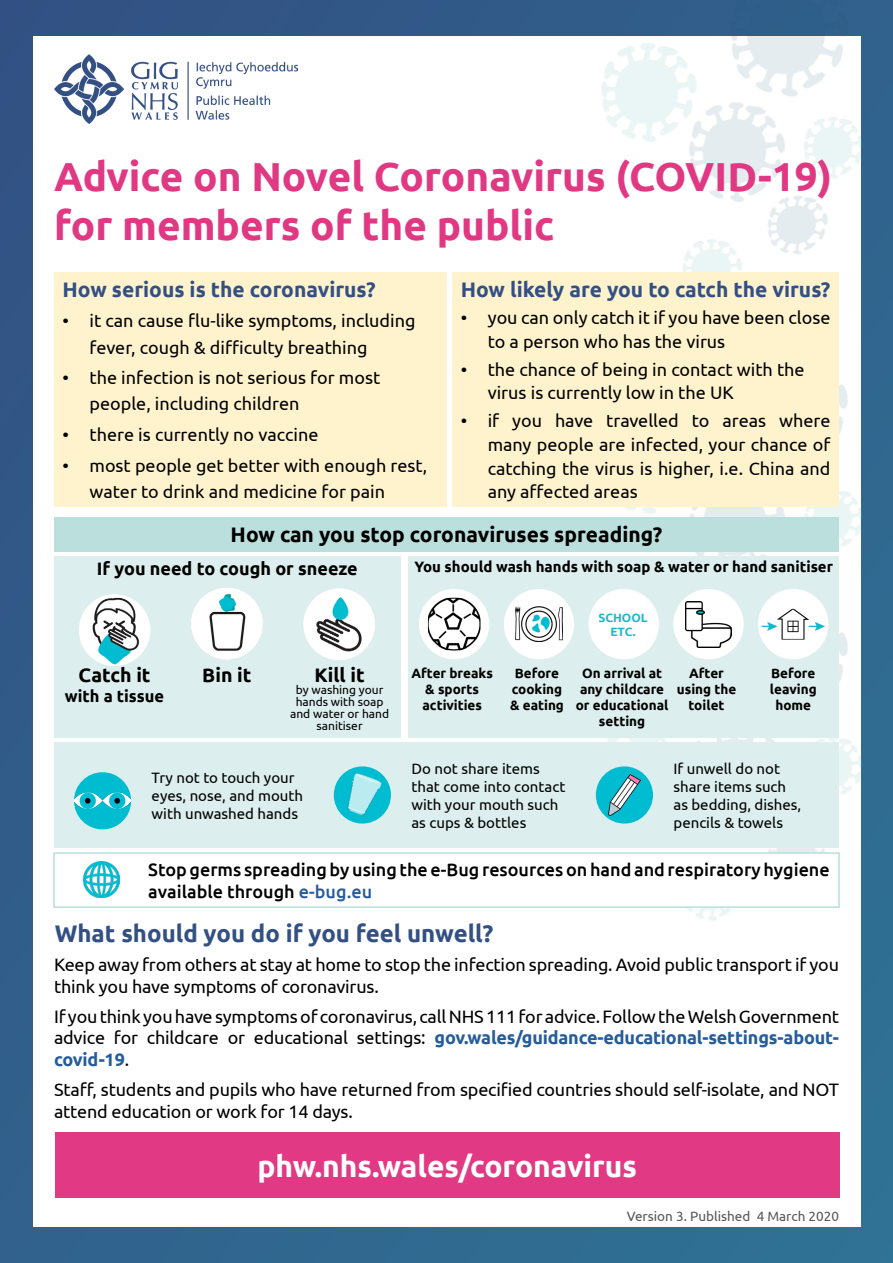
<style>
.page{position:relative;width:893px;height:1263px;background:#fff}
.page>*{position:absolute;margin:0;border:0;box-sizing:border-box;transform-origin:0 0}
.t1{font:700 40.5px/48.6px "Ubuntu";color:#e03882}
.t2{font:700 30px "Ubuntu";color:#fff}
.t3{font:700 24px "Ubuntu";color:#335084}
.t4{font:700 21px "Ubuntu";color:#335084}
.t5{font:700 21px "Ubuntu";color:#000}
.t6{font:700 19.5px "Ubuntu";color:#000}
.t7{font:18px/23.5px "Ubuntu";color:#000}
.t8{font:500 18px/21.6px "Ubuntu";color:#000}
.t9{font:700 18px "Ubuntu";color:#000}
.t10{font:700 16.5px "Ubuntu";color:#000}
.t11{font:15px/18px "Ubuntu";color:#000}
.t12{font:700 15px "Ubuntu";color:#000}
.t13{font:700 13.5px/16.2px "Ubuntu";color:#000;text-align:center}
.t14{font:13.5px "Ubuntu";color:#575756}
.t15{font:12px/12px "Ubuntu";color:#000;text-align:center}
.t16{font:700 12px/14.4px "Ubuntu";color:#1fb7cc;text-align:center}
.s1{color:#275b9b}
.s2{font-weight:700;color:#245c9c}
</style>
<div class="page">
<div style="left:0;top:0;width:893px;height:1263px;background:linear-gradient(to right,#315686,#307497)"></div>
<div style="left:33px;top:36px;width:827px;height:1191px;background:#fff"></div>
<img style="left:531px;top:0;width:362px;height:287px">
<img style="left:625px;top:287px;width:268px;height:248px">
<img style="left:531px;top:535px;width:362px;height:439px">
<img style="left:54px;top:54px;width:244px;height:70px">
<div style="left:54px;top:272px;width:392px;height:235px;background:#fff3cd"></div>
<div style="left:54px;top:557px;width:347px;height:181px;background:#dceeed"></div>
<div style="left:409px;top:557px;width:430px;height:181px;background:#dceeed"></div>
<div style="left:54px;top:517px;width:785px;height:35px;background:#badfdc"></div>
<div style="left:55px;top:1132px;width:785px;height:66px;background:#e13983"></div>
<div style="left:54px;top:742px;width:785px;height:106px;background:#dceeed"></div>
<div style="left:54px;top:853px;width:785px;height:54px;background:#fff"></div>
<div style="left:53px;top:852px;width:787px;height:56px;border:2px solid #badfdc"></div>
<div style="left:452px;top:272px;width:387px;height:235px;background:#fff3cd"></div>
<img style="left:81px;top:594px;width:69px;height:72px">
<img style="left:191px;top:588px;width:72px;height:71px;border-radius:36px">
<img style="left:303px;top:588px;width:72px;height:72px;border-radius:36px">
<div style="left:419px;top:589px;width:70px;height:70px;background:#fff;border-radius:50%"></div>
<img style="left:428px;top:598px;width:52px;height:53px">
<div style="left:504px;top:589px;width:70px;height:70px;background:#fff;border-radius:50%"></div>
<img style="left:516px;top:607px;width:46px;height:34px">
<div style="left:673px;top:589px;width:71px;height:70px;background:#fff;border-radius:50%"></div>
<img style="left:685px;top:601px;width:47px;height:46px">
<div style="left:589px;top:589px;width:70px;height:70px;background:#fff;border-radius:50%"></div>
<div style="left:758px;top:589px;width:70px;height:70px;background:#fff;border-radius:50%"></div>
<img style="left:762px;top:609px;width:63px;height:31px">
<div style="left:74px;top:772px;width:57px;height:57px;background:#00bcd0;border-radius:50%"></div>
<img style="left:74px;top:793px;width:57px;height:16px">
<div style="left:334px;top:766px;width:57px;height:57px;background:#00bcd0;border-radius:50%"></div>
<img style="left:343px;top:772px;width:39px;height:46px">
<div style="left:596px;top:766px;width:57px;height:57px;background:#00bcd0;border-radius:50%"></div>
<img style="left:608px;top:775px;width:32px;height:40px">
<img style="left:83px;top:862px;width:36px;height:35px">
<h1 class="t1" style="left:54px;top:152px;width:780px">Advice on Novel Coronavirus (COVID-19) for members of the public</h1>
<p class="t4" style="left:63px;top:276px;width:315px">How serious is the coronavirus?</p>
<p class="t7" style="left:90px;top:307px;width:327px;line-height:26.4px;text-indent:-27px">• it can cause flu-like symptoms, including fever, cough &amp; difficulty breathing</p>
<p class="t7" style="left:90px;top:364px;width:292px;line-height:26.4px;text-indent:-27px">• the infection is not serious for most people, including children</p>
<p class="t7" style="left:63px;top:422px;width:257px">• there is currently no vaccine</p>
<p class="t7" style="left:90px;top:451px;width:339px;line-height:26.4px;text-indent:-27px">• most people get better with enough rest, water to drink and medicine for pain</p>
<p class="t4" style="left:461px;top:276px;width:371px">How likely are you to catch the virus?</p>
<p class="t7" style="left:488px;top:306px;width:344px;text-indent:-27px">• you can only catch it if you have been close to a person who has the virus</p>
<p class="t7" style="left:488px;top:357px;width:318px;text-indent:-27px">• the chance of being in contact with the virus is currently low in the UK</p>
<p class="t7" style="left:488px;top:409px;width:344px;text-align:justify;text-indent:-27px">• if you have travelled to areas where many people are infected, your chance of catching the virus is higher, i.e. China and any affected areas</p>
<p class="t5" style="left:231px;top:522px;width:433px">How can you stop coronaviruses spreading?</p>
<p class="t9" style="left:97px;top:557px;width:262px">If you need to cough or sneeze</p>
<p class="t12" style="left:414px;top:558px;width:420px">You should wash hands with soap &amp; water or hand sanitiser</p>
<p class="t6" style="left:79px;top:664px;width:74px">Catch it</p>
<p class="t10" style="left:65px;top:686px;width:101px">with a tissue</p>
<p class="t6" style="left:202px;top:664px;width:51px">Bin it</p>
<p class="t6" style="left:314px;top:664px;width:52px">Kill it</p>
<p class="t15" style="left:290px;top:684px;width:100px">by washing your hands with soap and water or hand sanitiser</p>
<p class="t16" style="left:598px;top:610px;width:51px">SCHOOL<br>ETC.</p>
<p class="t13" style="left:411px;top:665px;width:83px">After breaks &amp; sports activities</p>
<p class="t13" style="left:510px;top:665px;width:55px">Before cooking &amp; eating</p>
<p class="t13" style="left:576px;top:665px;width:94px">On arrival at any childcare or educational setting</p>
<p class="t13" style="left:677px;top:665px;width:61px">After using the toilet</p>
<p class="t13" style="left:770px;top:665px;width:48px">Before leaving home</p>
<p class="t11" style="left:152px;top:768px;width:153px">Try not to touch your eyes, nose, and mouth with unwashed hands</p>
<p class="t11" style="left:411px;top:759px;width:155px">Do not share items that come into contact with your mouth such as cups &amp; bottles</p>
<p class="t11" style="left:673px;top:759px;width:129px">If unwell do not share items such as bedding, dishes, pencils &amp; towels</p>
<p class="t8" style="left:148px;top:858px;width:683px">Stop germs spreading by using the e-Bug resources on hand and respiratory hygiene available through <span class="s1">e-bug.eu</span></p>
<h3 class="t3" style="left:55px;top:919px;width:440px">What should you do if you feel unwell?</h3>
<p class="t7" style="left:54px;top:953px;width:787px;line-height:21.6px">Keep away from others at stay at home to stop the infection spreading. Avoid public transport if you think you have symptoms of coronavirus.</p>
<p class="t7" style="left:54px;top:1005px;width:787px;line-height:21.6px;text-align:justify">If you think you have symptoms of coronavirus, call NHS 111 for advice. Follow the Welsh Government advice for childcare or educational settings: <span class="s2">gov.wales/guidance-educational-settings-about&shy;covid-19</span>.</p>
<p class="t7" style="left:54px;top:1078px;width:786px;line-height:21.6px">Staff, students and pupils who have returned from specified countries should self-isolate, and NOT attend education or work for 14 days.</p>
<h2 class="t2" style="left:257px;top:1148px;width:381px">phw.nhs.wales/coronavirus</h2>
<p class="t14" style="left:627px;top:1208px;width:214px">Version 3. Published 4 March 2020</p>
</div>
